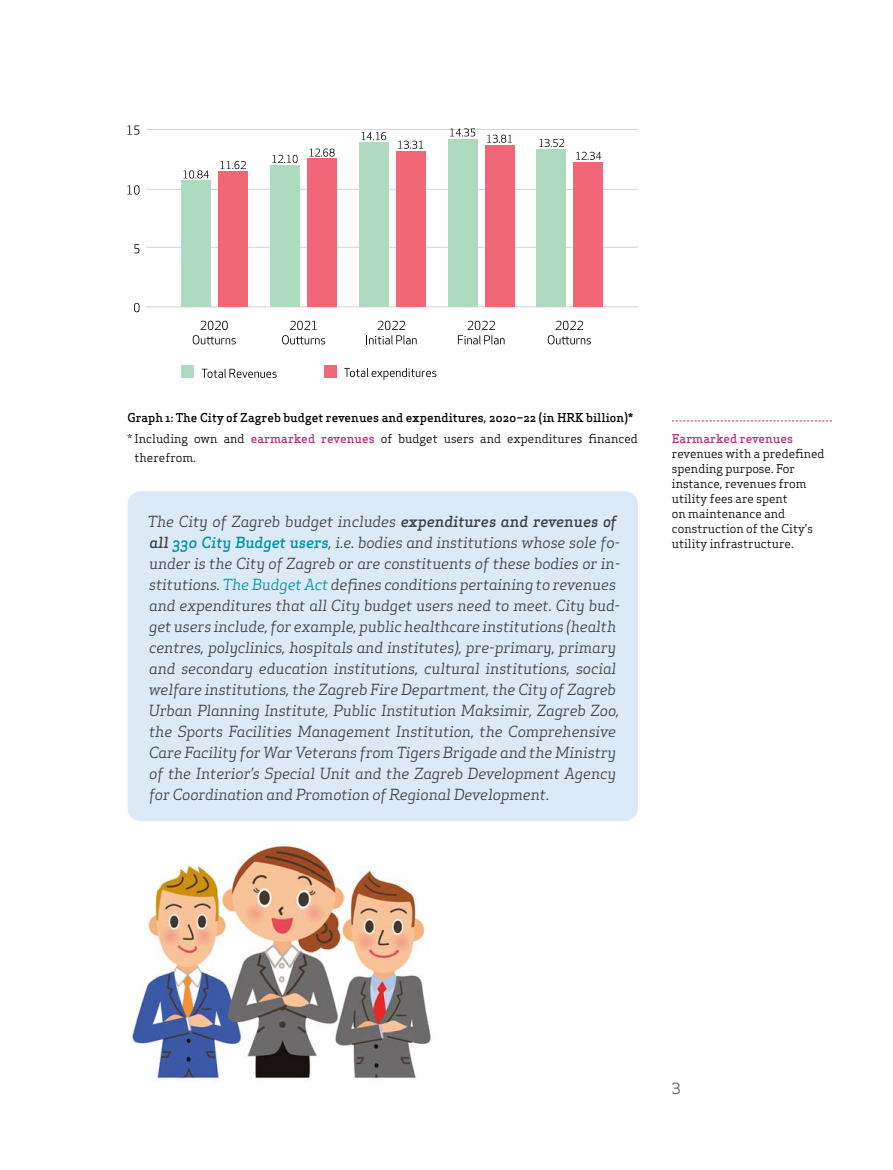
<style>
.page{position:relative;width:893px;height:1170px;background:#fff}
.page>*{position:absolute;margin:0;border:0;box-sizing:border-box;transform-origin:0 0}
.t1{font:italic 15px/21px "Apex Serif";letter-spacing:-.01em;color:#414042}
.t2{font:15px "Apex Serif";color:#58595b}
.t3{font:12px/15px "Apex Serif";color:#000}
.t4{font:500 12px/21px "Apex Serif";color:#000}
.t5{font:500 12px "Apex Serif";color:#b03779}
.s1{font-weight:400}
.s2{color:#b03779}
.s3{font-weight:500}
.s4{font-weight:500;color:#0094a2}
.s5{color:#0094a2}
</style>
<div class="page">
<img style="left:127px;top:806px;width:304px;height:273px">
<svg style="left:672px;top:420px;width:160px;height:1px"></svg>
<div style="left:128px;top:491px;width:510px;height:330px;background:#dceaf8;border-radius:13px"></div>
<hr style="left:146px;top:306px;width:492px;height:1px;background:#d1d3d4">
<hr style="left:146px;top:247px;width:492px;height:1px;background:#d1d3d4">
<hr style="left:146px;top:189px;width:492px;height:1px;background:#d1d3d4">
<hr style="left:146px;top:129px;width:492px;height:1px;background:#d1d3d4">
<div style="left:324px;top:365px;width:13px;height:13px;background:#f16778"></div>
<div style="left:181px;top:365px;width:13px;height:13px;background:#aedbc0"></div>
<svg style="left:344px;top:368px;width:92px;height:12px"></svg>
<svg style="left:202px;top:369px;width:75px;height:9px"></svg>
<svg style="left:134px;top:303px;width:6px;height:9px"></svg>
<svg style="left:134px;top:244px;width:5px;height:9px"></svg>
<svg style="left:127px;top:185px;width:13px;height:9px"></svg>
<svg style="left:127px;top:125px;width:12px;height:10px"></svg>
<div style="left:573px;top:163px;width:30px;height:144px;background:#f16778"></div>
<div style="left:536px;top:150px;width:30px;height:157px;background:#aedbc0"></div>
<div style="left:485px;top:145px;width:29px;height:162px;background:#f16778"></div>
<div style="left:448px;top:139px;width:29px;height:168px;background:#aedbc0"></div>
<div style="left:396px;top:151px;width:29px;height:156px;background:#f16778"></div>
<div style="left:359px;top:142px;width:29px;height:165px;background:#aedbc0"></div>
<div style="left:307px;top:159px;width:30px;height:148px;background:#f16778"></div>
<div style="left:270px;top:166px;width:30px;height:141px;background:#aedbc0"></div>
<div style="left:218px;top:171px;width:30px;height:136px;background:#f16778"></div>
<div style="left:181px;top:181px;width:30px;height:126px;background:#aedbc0"></div>
<svg style="left:576px;top:152px;width:25px;height:8px"></svg>
<svg style="left:487px;top:135px;width:25px;height:8px"></svg>
<svg style="left:539px;top:139px;width:25px;height:8px"></svg>
<svg style="left:450px;top:128px;width:25px;height:8px"></svg>
<svg style="left:309px;top:148px;width:26px;height:9px"></svg>
<svg style="left:272px;top:155px;width:26px;height:8px"></svg>
<svg style="left:398px;top:141px;width:25px;height:8px"></svg>
<svg style="left:361px;top:132px;width:25px;height:8px"></svg>
<svg style="left:220px;top:161px;width:26px;height:8px"></svg>
<svg style="left:183px;top:170px;width:26px;height:8px"></svg>
<svg style="left:193px;top:321px;width:43px;height:23px"></svg>
<svg style="left:282px;top:321px;width:43px;height:23px"></svg>
<svg style="left:366px;top:321px;width:51px;height:23px"></svg>
<svg style="left:458px;top:321px;width:47px;height:23px"></svg>
<svg style="left:548px;top:321px;width:43px;height:23px"></svg>
<p class="t4" style="left:128px;top:406px;width:512px">Graph 1: The City of Zagreb budget revenues and expenditures, 2020–22 (in HRK billion)* <span class="s1">* Including own and</span> <span class="s2">earmarked revenues</span> <span class="s1">of budget users and expenditures financed</span></p>
<p class="t3" style="left:135px;top:450px;width:63px">therefrom.</p>
<p class="t1" style="left:148px;top:510px;width:474px">The City of Zagreb budget includes <span class="s3">expenditures and revenues of all</span> <span class="s4">330 City Budget users</span>, i.e. bodies and institutions whose sole fo&shy;under is the City of Zagreb or are constituents of these bodies or in&shy;stitutions. <span class="s5">The Budget Act</span> defines conditions pertaining to revenues and expenditures that all City budget users need to meet. City bud&shy;get users include, for example, public healthcare institutions (health centres, polyclinics, hospitals and institutes), pre-primary, primary and secondary education institutions, cultural institutions, social welfare institutions, the Zagreb Fire Department, the City of Zagreb Urban Planning Institute, Public Institution Maksimir, Zagreb Zoo, the Sports Facilities Management Institution, the Comprehensive Care Facility for War Veterans from Tigers Brigade and the Ministry of the Interior’s Special Unit and the Zagreb Development Agency for Coordination and Promotion of Regional Development.</p>
<p class="t5" style="left:672px;top:430px;width:123px">Earmarked revenues</p>
<p class="t3" style="left:672px;top:445px;width:154px">revenues with a predefined spending purpose. For instance, revenues from utility fees are spent<br>on maintenance and construction of the City's utility infrastructure.</p>
<p class="t2" style="left:672px;top:1078px;width:10px">3</p>
</div>
